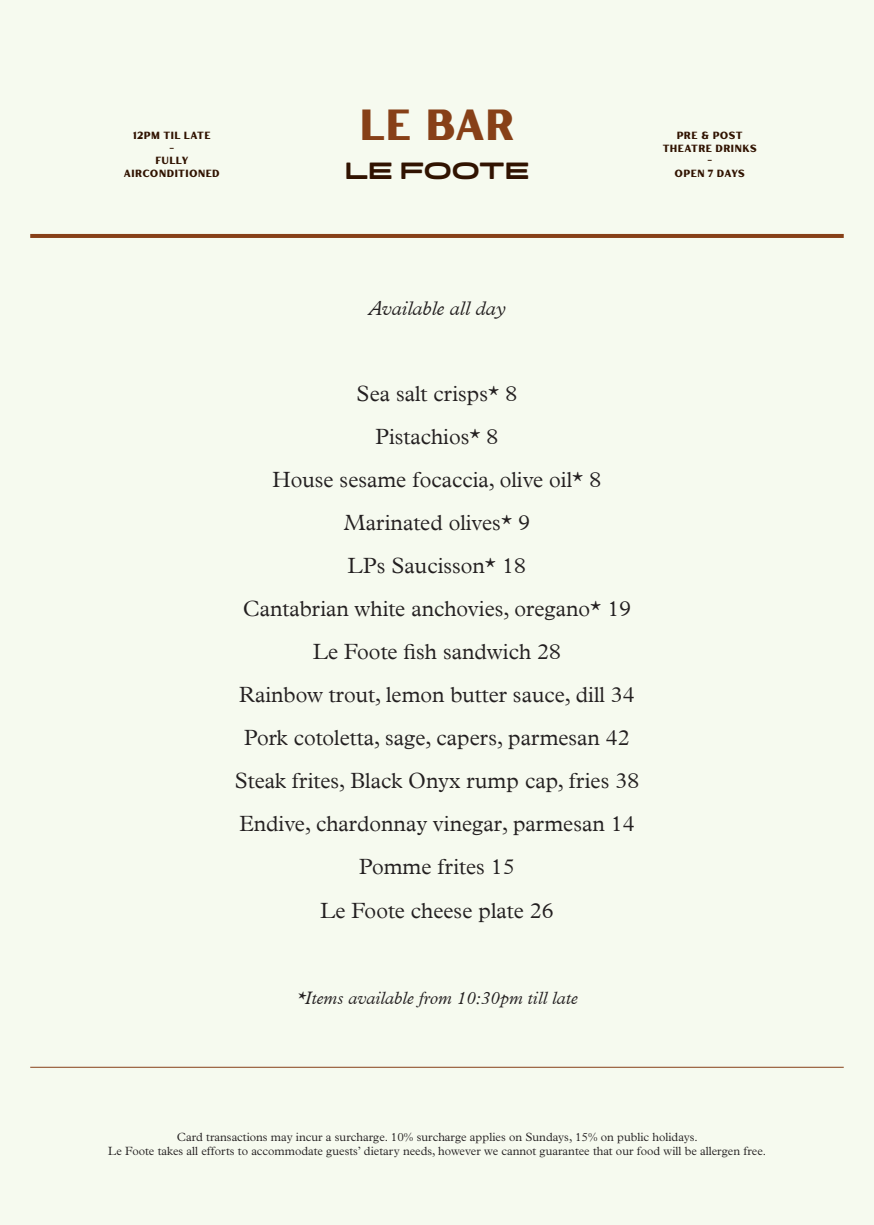
<style>
.page{position:relative;width:874px;height:1225px;background:#fff}
.page>*{position:absolute;margin:0;border:0;box-sizing:border-box;transform-origin:0 0}
.t1{font:43.6px "Hertical Sans";color:#874018}
.t2{font:800 23.4px "Turismo CF";letter-spacing:-.005em;color:#311301}
.t3{font:300 22px "Plantin MT Pro";color:#231f20}
.t4{font:italic 300 20px "Plantin MT Pro";color:#231f20}
.t5{font:italic 300 18px "Plantin MT Pro";color:#231f20}
.t6{font:300 12px "Plantin Std";color:#231f20}
.sub_head{font:10.4px/12.6px "Hertical Sans";letter-spacing:.035em;color:#311301;text-align:center}
</style>
<div class="page">
<div style="left:0;top:0;width:873px;height:1225px;background:#f6faef"></div>
<hr style="left:30px;top:1066px;width:813px;height:1px;background:#874018">
<hr style="left:30px;top:234px;width:813px;height:4px;background:#874018">
<p class="sub_head" style="left:133px;top:129px;width:79px">12PM TIL LATE</p>
<p class="sub_head" style="left:169px;top:142px;width:7px">-</p>
<p class="sub_head" style="left:124px;top:154px;width:97px">FULLY<br>AIRCONDITIONED</p>
<p class="t1" style="left:359px;top:95px;width:156px">LE BAR</p>
<p class="t2" style="left:344px;top:158px;width:186px">LE FOOTE</p>
<p class="sub_head" style="left:676px;top:129px;width:67px">PRE &amp; POST</p>
<p class="sub_head" style="left:662px;top:142px;width:95px">THEATRE DRINKS</p>
<p class="sub_head" style="left:706px;top:154px;width:7px">-</p>
<p class="sub_head" style="left:674px;top:167px;width:72px">OPEN 7 DAYS</p>
<p class="t4" style="left:368px;top:297px;width:138px">Available all day</p>
<p class="t3" style="left:356px;top:381px;width:162px">Sea salt crisps* 8</p>
<p class="t3" style="left:375px;top:424px;width:125px">Pistachios* 8</p>
<p class="t3" style="left:272px;top:467px;width:330px">House sesame focaccia, olive oil* 8</p>
<p class="t3" style="left:344px;top:510px;width:188px">Marinated olives* 9</p>
<p class="t3" style="left:348px;top:553px;width:179px">LPs Saucisson* 18</p>
<p class="t3" style="left:242px;top:596px;width:390px">Cantabrian white anchovies, oregano* 19</p>
<p class="t3" style="left:313px;top:639px;width:249px">Le Foote fish sandwich 28</p>
<p class="t3" style="left:239px;top:682px;width:397px">Rainbow trout, lemon butter sauce, dill 34</p>
<p class="t3" style="left:244px;top:725px;width:387px">Pork cotoletta, sage, capers, parmesan 42</p>
<p class="t3" style="left:234px;top:768px;width:406px">Steak frites, Black Onyx rump cap, fries 38</p>
<p class="t3" style="left:239px;top:811px;width:396px">Endive, chardonnay vinegar, parmesan 14</p>
<p class="t3" style="left:359px;top:854px;width:157px">Pomme frites 15</p>
<p class="t3" style="left:320px;top:897px;width:235px">Le Foote cheese plate 26</p>
<p class="t5" style="left:296px;top:987px;width:283px">*Items available from 10:30pm till late</p>
<p class="t6" style="left:177px;top:1130px;width:522px">Card transactions may incur a surcharge. 10% surcharge applies on Sundays, 15% on public holidays.</p>
<p class="t6" style="left:108px;top:1144px;width:659px">Le Foote takes all efforts to accommodate guests’ dietary needs, however we cannot guarantee that our food will be allergen free.</p>
</div>
